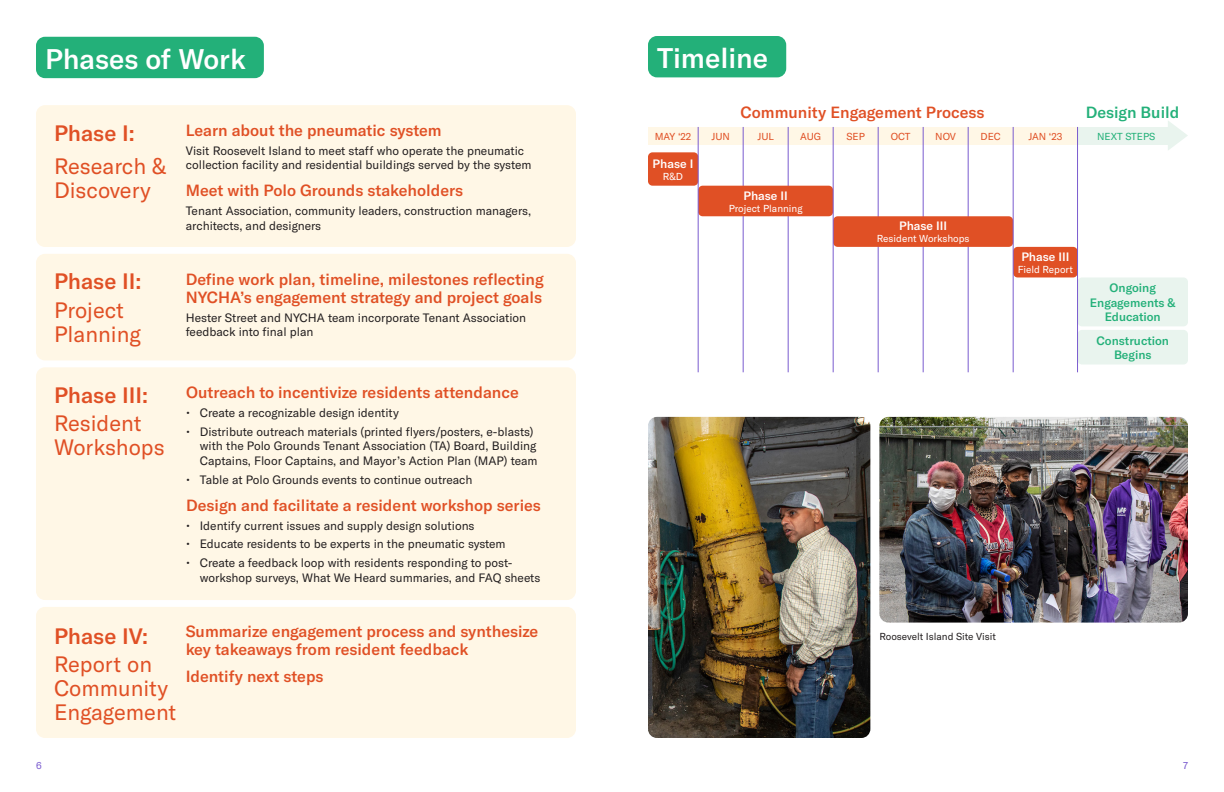
<style>
.page{position:relative;width:1224px;height:792px;background:#fff}
.page>*{position:absolute;margin:0;border:0;box-sizing:border-box;transform-origin:0 0}
.Heading{font:500 28px "GT America";color:#fff}
.Body{font:22px/24px "GT America";color:#e05025}
.Body-2{font:500 22px "GT America";color:#e05025}
.Body-3{font:500 16px/18px "GT America";color:#e05025}
.Heading-2{font:500 16px "GT America";color:#e05025}
.Heading-3{font:500 16px "GT America";color:#23b079}
.Body-4{font:12px/14.4px "GT America";color:#231f20}
.Body-5{font:500 12px/14.4px "GT America";color:#23b079;text-align:center}
.Body-6{font:500 12px "GT America";color:#fff}
.Body-7{font:10px "GT America";color:#fff}
.Body-8{font:10px "GT America";color:#e05025}
.Body-9{font:10px "GT America";color:#231f20}
.Body-10{font:10px "GT America";color:#23b079}
.t1{font:10px "GT America";color:#7a5bcf}
</style>
<div class="page">
<div style="left:36px;top:105px;width:540px;height:142px;background:#fff7e6;border-radius:9px"></div>
<div style="left:36px;top:254px;width:540px;height:106px;background:#fff7e6;border-radius:9px"></div>
<div style="left:36px;top:37px;width:228px;height:41px;background:#23b079;border-radius:9px"></div>
<div style="left:36px;top:367px;width:540px;height:233px;background:#fff7e6;border-radius:9px"></div>
<div style="left:36px;top:607px;width:540px;height:131px;background:#fff7e6;border-radius:9px"></div>
<div style="left:648px;top:36px;width:138px;height:41px;background:#23b079;border-radius:9px"></div>
<div style="left:698px;top:127px;width:45px;height:17px;background:#fff7e6"></div>
<div style="left:743px;top:127px;width:45px;height:17px;background:#fff7e6"></div>
<div style="left:788px;top:127px;width:45px;height:17px;background:#fff7e6"></div>
<div style="left:833px;top:127px;width:45px;height:17px;background:#fff7e6"></div>
<div style="left:878px;top:127px;width:45px;height:17px;background:#fff7e6"></div>
<div style="left:923px;top:127px;width:45px;height:17px;background:#fff7e6"></div>
<div style="left:968px;top:127px;width:45px;height:17px;background:#fff7e6"></div>
<div style="left:1013px;top:127px;width:65px;height:17px;background:#fff7e6"></div>
<div style="left:648px;top:127px;width:50px;height:17px;background:#fff7e6"></div>
<hr style="left:923px;top:127px;width:1px;height:245px;background:#7a5bcf">
<hr style="left:968px;top:127px;width:1px;height:245px;background:#7a5bcf">
<hr style="left:878px;top:127px;width:1px;height:245px;background:#7a5bcf">
<hr style="left:788px;top:127px;width:1px;height:245px;background:#7a5bcf">
<hr style="left:743px;top:127px;width:1px;height:245px;background:#7a5bcf">
<div style="left:698px;top:186px;width:135px;height:30px;background:#e05025;border-radius:4px"></div>
<div style="left:648px;top:152px;width:50px;height:34px;background:#e05025;border-radius:4px"></div>
<div style="left:833px;top:216px;width:180px;height:31px;background:#e05025;border-radius:4px"></div>
<div style="left:1013px;top:247px;width:65px;height:30px;background:#e05025;border-radius:4px"></div>
<div style="left:1078px;top:330px;width:110px;height:35px;background:#e9f4ee;border-radius:4px"></div>
<hr style="left:698px;top:127px;width:1px;height:245px;background:#7a5bcf">
<hr style="left:833px;top:127px;width:1px;height:245px;background:#7a5bcf">
<hr style="left:1013px;top:127px;width:1px;height:245px;background:#7a5bcf">
<div style="left:1077px;top:127px;width:98px;height:17px;background:#e9f4ee"></div>
<div style="left:1078px;top:277px;width:110px;height:49px;background:#e9f4ee;border-radius:4px"></div>
<hr style="left:1077px;top:127px;width:1px;height:245px;background:#7a5bcf">
<svg style="left:1168px;top:121px;width:20px;height:29px"></svg>
<img style="left:879px;top:417px;width:309px;height:206px">
<img style="left:648px;top:417px;width:222px;height:321px">
<p class="Heading" style="left:45px;top:42px;width:202px">Phases of Work</p>
<p class="Body-2" style="left:54px;top:120px;width:82px">Phase I:</p>
<p class="Body" style="left:54px;top:154px;width:114px">Research &amp;<br>Discovery</p>
<p class="Body-2" style="left:54px;top:268px;width:89px">Phase II:</p>
<p class="Body" style="left:54px;top:298px;width:88px">Project<br>Planning</p>
<p class="Body-2" style="left:54px;top:382px;width:96px">Phase III:</p>
<p class="Body" style="left:54px;top:412px;width:112px">Resident<br>Workshops</p>
<p class="Body-3" style="left:186px;top:121px;width:257px">Learn about the pneumatic system</p>
<p class="Body-4" style="left:186px;top:143px;width:347px">Visit Roosevelt Island to meet staff who operate the pneumatic collection facility and residential buildings served by the system</p>
<p class="Body-3" style="left:186px;top:182px;width:279px">Meet with Polo Grounds stakeholders</p>
<p class="Body-4" style="left:186px;top:204px;width:347px">Tenant Association, community leaders, construction managers, architects, and designers</p>
<p class="Body-3" style="left:186px;top:270px;width:360px">Define work plan, timeline, milestones reflecting<br>NYCHA’s engagement strategy and project goals</p>
<p class="Body-4" style="left:186px;top:310px;width:342px">Hester Street and NYCHA team incorporate Tenant Association feedback into final plan</p>
<p class="Body-3" style="left:186px;top:383px;width:334px">Outreach to incentivize residents attendance</p>
<p class="Body-4" style="left:186px;top:406px;width:214px">• Create a recognizable design identity</p>
<p class="Body-4" style="left:200px;top:425px;width:339px;text-indent:-14px">• Distribute outreach materials (printed flyers/posters, e-blasts) with the Polo Grounds Tenant Association (TA) Board, Building<br>Captains, Floor Captains, and Mayor’s Action Plan (MAP) team</p>
<p class="Body-4" style="left:186px;top:472px;width:288px">• Table at Polo Grounds events to continue outreach</p>
<p class="Body-3" style="left:186px;top:496px;width:356px">Design and facilitate a resident workshop series</p>
<p class="Body-4" style="left:186px;top:518px;width:290px">• Identify current issues and supply design solutions</p>
<p class="Body-4" style="left:186px;top:537px;width:321px">• Educate residents to be experts in the pneumatic system</p>
<p class="Body-4" style="left:200px;top:556px;width:342px;text-indent:-14px">• Create a feedback loop with residents responding to post&shy;workshop surveys, What We Heard summaries, and FAQ sheets</p>
<p class="Body-2" style="left:54px;top:622px;width:96px">Phase IV:</p>
<p class="Body" style="left:54px;top:652px;width:124px">Report on<br>Community<br>Engagement</p>
<p class="Body-3" style="left:186px;top:622px;width:354px">Summarize engagement process and synthesize key takeaways from resident feedback</p>
<p class="Body-3" style="left:186px;top:667px;width:139px">Identify next steps</p>
<p class="Heading" style="left:657px;top:42px;width:113px">Timeline</p>
<p class="Heading-2" style="left:741px;top:103px;width:245px">Community Engagement Process</p>
<p class="Heading-3" style="left:1086px;top:103px;width:95px">Design Build</p>
<p class="Body-8" style="left:655px;top:130px;width:38px">MAY ‘22</p>
<p class="Body-8" style="left:711px;top:130px;width:20px">JUN</p>
<p class="Body-8" style="left:757px;top:130px;width:18px">JUL</p>
<p class="Body-8" style="left:800px;top:130px;width:22px">AUG</p>
<p class="Body-8" style="left:846px;top:130px;width:20px">SEP</p>
<p class="Body-8" style="left:891px;top:130px;width:21px">OCT</p>
<p class="Body-8" style="left:935px;top:130px;width:22px">NOV</p>
<p class="Body-8" style="left:981px;top:130px;width:22px">DEC</p>
<p class="Body-8" style="left:1029px;top:130px;width:35px">JAN ‘23</p>
<p class="Body-6" style="left:653px;top:156px;width:42px">Phase I</p>
<p class="Body-7" style="left:663px;top:170px;width:22px">R&amp;D</p>
<p class="Body-6" style="left:743px;top:188px;width:46px">Phase II</p>
<p class="Body-7" style="left:729px;top:202px;width:75px">Project Planning</p>
<p class="Body-6" style="left:899px;top:219px;width:50px">Phase III</p>
<p class="Body-7" style="left:877px;top:233px;width:94px">Resident Workshops</p>
<p class="Body-6" style="left:1021px;top:249px;width:50px">Phase III</p>
<p class="Body-7" style="left:1018px;top:264px;width:57px">Field Report</p>
<p class="Body-10" style="left:1097px;top:130px;width:60px">NEXT STEPS</p>
<p class="Body-5" style="left:1090px;top:281px;width:87px">Ongoing<br>Engagements &amp;<br>Education</p>
<p class="Body-5" style="left:1096px;top:333px;width:74px">Construction<br>Begins</p>
<p class="Body-9" style="left:879px;top:630px;width:118px">Roosevelt Island Site Visit</p>
<p class="t1" style="left:36px;top:760px;width:7px">6</p>
<p class="t1" style="left:1183px;top:760px;width:6px">7</p>
</div>
